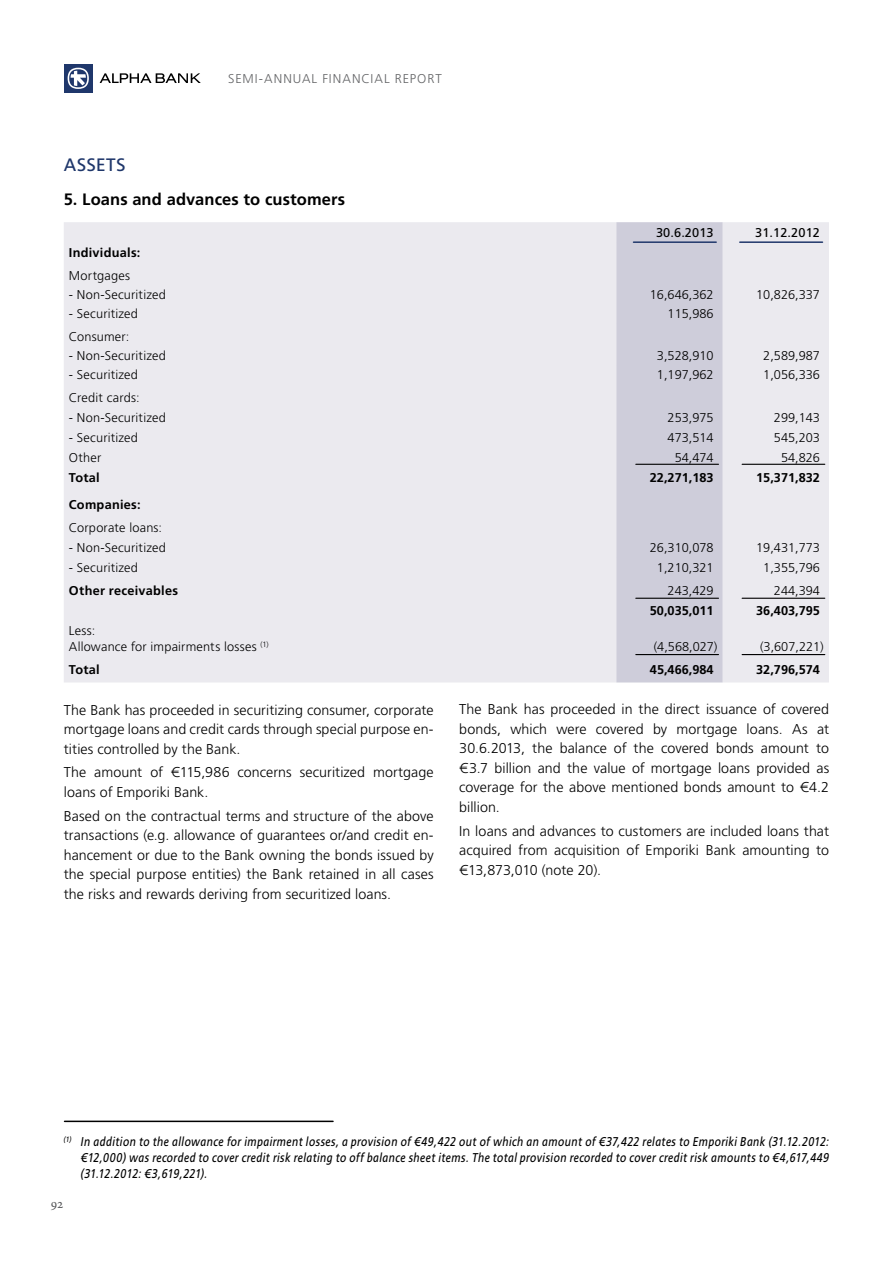
<style>
.page{position:relative;width:893px;height:1263px;background:#fff}
.page>*{position:absolute;margin:0;border:0;box-sizing:border-box;transform-origin:0 0}
.t1{font:18px "PF Catalog";letter-spacing:.03em;color:#1f376b}
.t2{font:700 16.5px "PF Catalog";letter-spacing:.005em;color:#000}
.t3{font:300 14.25px/19.5px "PF Catalog";letter-spacing:.005em;color:#000;text-align:justify}
.t4{font:13.5px "Minion Pro";color:#58595b}
.t5{font:300 12.75px/23.2px "PF Catalog";letter-spacing:.01em;color:#000}
.t6{font:italic 12.75px/15.8px "PF Catalog";letter-spacing:.03em;color:#000;text-align:justify;scale:.85 1}
.t7{font:700 12.75px "PF Catalog";color:#000}
.t8{font:700 12.75px/23.2px "PF Catalog";letter-spacing:.02em;color:#000}
.t9{font:300 12.75px "PF Catalog";letter-spacing:.08em;color:#636466}
.t10{font:12.75px "PF Catalog";letter-spacing:.01em;color:#000}
.s1{font-weight:300}
.s2{font-weight:700}
</style>
<div class="page">
<div style="left:64px;top:64px;width:29px;height:29px;background:#1f376b"></div>
<svg style="left:68px;top:68px;width:21px;height:21px"></svg>
<svg style="left:69px;top:69px;width:18px;height:18px"></svg>
<svg style="left:71px;top:71px;width:15px;height:15px"></svg>
<svg style="left:100px;top:73px;width:101px;height:10px"></svg>
<div style="left:64px;top:222px;width:765px;height:460px;background:#ebeaef"></div>
<div style="left:616px;top:222px;width:107px;height:460px;background:#cecdda"></div>
<hr style="left:633px;top:241px;width:83px;height:2px;background:#1f376b">
<hr style="left:740px;top:241px;width:82px;height:2px;background:#1f376b">
<hr style="left:636px;top:464px;width:82px;height:1px;background:#000">
<hr style="left:636px;top:598px;width:82px;height:1px;background:#000">
<hr style="left:636px;top:654px;width:82px;height:1px;background:#000">
<hr style="left:742px;top:464px;width:83px;height:1px;background:#000">
<hr style="left:742px;top:598px;width:83px;height:1px;background:#000">
<hr style="left:742px;top:654px;width:83px;height:1px;background:#000">
<hr style="left:65px;top:1120px;width:268px;height:2px;background:#000">
<p class="t9" style="left:228px;top:71px;width:215px">SEMI-ANNUAL FINANCIAL REPORT</p>
<p class="t1" style="left:64px;top:155px;width:64px">ASSETS</p>
<p class="t2" style="left:64px;top:190px;width:283px">5. Loans and advances to customers</p>
<p class="t10" style="left:656px;top:225px;width:59px">30.6.2013</p>
<p class="t10" style="left:755px;top:225px;width:66px">31.12.2012</p>
<p class="t8" style="left:69px;top:241px;width:73px">Individuals:<br><span class="s1">Mortgages</span></p>
<p class="t5" style="left:69px;top:283px;width:98px">- Non-Securitized</p>
<p class="t5" style="left:650px;top:283px;width:65px">16,646,362</p>
<p class="t5" style="left:756px;top:283px;width:65px">10,826,337</p>
<p class="t5" style="left:69px;top:302px;width:71px">- Securitized</p>
<p class="t5" style="left:668px;top:302px;width:48px">115,986</p>
<p class="t5" style="left:69px;top:325px;width:62px">Consumer:</p>
<p class="t5" style="left:69px;top:344px;width:98px">- Non-Securitized</p>
<p class="t5" style="left:657px;top:344px;width:58px">3,528,910</p>
<p class="t5" style="left:763px;top:344px;width:58px">2,589,987</p>
<p class="t5" style="left:69px;top:363px;width:71px">- Securitized</p>
<p class="t5" style="left:657px;top:363px;width:58px">1,197,962</p>
<p class="t5" style="left:763px;top:363px;width:58px">1,056,336</p>
<p class="t5" style="left:69px;top:387px;width:72px">Credit cards:</p>
<p class="t5" style="left:69px;top:406px;width:98px">- Non-Securitized</p>
<p class="t5" style="left:668px;top:406px;width:48px">253,975</p>
<p class="t5" style="left:774px;top:406px;width:48px">299,143</p>
<p class="t5" style="left:69px;top:426px;width:71px">- Securitized</p>
<p class="t5" style="left:668px;top:426px;width:48px">473,514</p>
<p class="t5" style="left:774px;top:426px;width:48px">545,203</p>
<p class="t5" style="left:69px;top:446px;width:34px">Other</p>
<p class="t5" style="left:675px;top:446px;width:40px">54,474</p>
<p class="t5" style="left:781px;top:446px;width:40px">54,826</p>
<p class="t7" style="left:69px;top:470px;width:32px">Total</p>
<p class="t7" style="left:650px;top:470px;width:65px">22,271,183</p>
<p class="t7" style="left:756px;top:470px;width:65px">15,371,832</p>
<p class="t5" style="left:69px;top:493px;width:95px"><span class="s2">Companies:<br></span>Corporate loans:</p>
<p class="t5" style="left:69px;top:536px;width:98px">- Non-Securitized</p>
<p class="t5" style="left:650px;top:536px;width:65px">26,310,078</p>
<p class="t5" style="left:756px;top:536px;width:65px">19,431,773</p>
<p class="t5" style="left:69px;top:556px;width:71px">- Securitized</p>
<p class="t5" style="left:657px;top:556px;width:58px">1,210,321</p>
<p class="t5" style="left:763px;top:556px;width:58px">1,355,796</p>
<p class="t8" style="left:69px;top:579px;width:111px">Other receivables</p>
<p class="t5" style="left:668px;top:579px;width:48px">243,429</p>
<p class="t5" style="left:774px;top:579px;width:48px">244,394</p>
<p class="t7" style="left:650px;top:603px;width:65px">50,035,011</p>
<p class="t7" style="left:756px;top:603px;width:65px">36,403,795</p>
<p class="t5" style="left:69px;top:623px;width:201px;line-height:15.8px">Less:<br>Allowance for impairments losses <sup>(1)</sup></p>
<p class="t5" style="left:654px;top:635px;width:65px">(4,568,027)</p>
<p class="t5" style="left:760px;top:635px;width:65px">(3,607,221)</p>
<p class="t7" style="left:69px;top:662px;width:32px">Total</p>
<p class="t7" style="left:650px;top:662px;width:65px">45,466,984</p>
<p class="t7" style="left:756px;top:662px;width:65px">32,796,574</p>
<p class="t3" style="left:64px;top:700px;width:371px">The Bank has proceeded in securitizing consumer, corporate mortgage loans and credit cards through special purpose en&shy;tities controlled by the Bank.</p>
<p class="t3" style="left:64px;top:763px;width:371px">The amount of €115,986 concerns securitized mortgage loans of Emporiki Bank.</p>
<p class="t3" style="left:64px;top:806px;width:371px">Based on the contractual terms and structure of the above transactions (e.g. allowance of guarantees or/and credit en&shy;hancement or due to the Bank owning the bonds issued by the special purpose entities) the Bank retained in all cases the risks and rewards deriving from securitized loans.</p>
<p class="t3" style="left:459px;top:700px;width:371px">The Bank has proceeded in the direct issuance of covered bonds, which were covered by mortgage loans. As at 30.6.2013, the balance of the covered bonds amount to €3.7 billion and the value of mortgage loans provided as coverage for the above mentioned bonds amount to €4.2 billion.</p>
<p class="t3" style="left:459px;top:821px;width:371px">In loans and advances to customers are included loans that acquired from acquisition of Emporiki Bank amounting to €13,873,010 (note 20).</p>
<p class="t6" style="left:81px;top:1134px;width:882px;text-indent:-17px"><sup>(1)</sup> In addition to the allowance for impairment losses, a provision of €49,422 out of which an amount of €37,422 relates to Emporiki Bank (31.12.2012: €12,000) was recorded to cover credit risk relating to off balance sheet items. The total provision recorded to cover credit risk amounts to €4,617,449 (31.12.2012: €3,619,221).</p>
<p class="t4" style="left:51px;top:1194px;width:14px">92</p>
</div>
